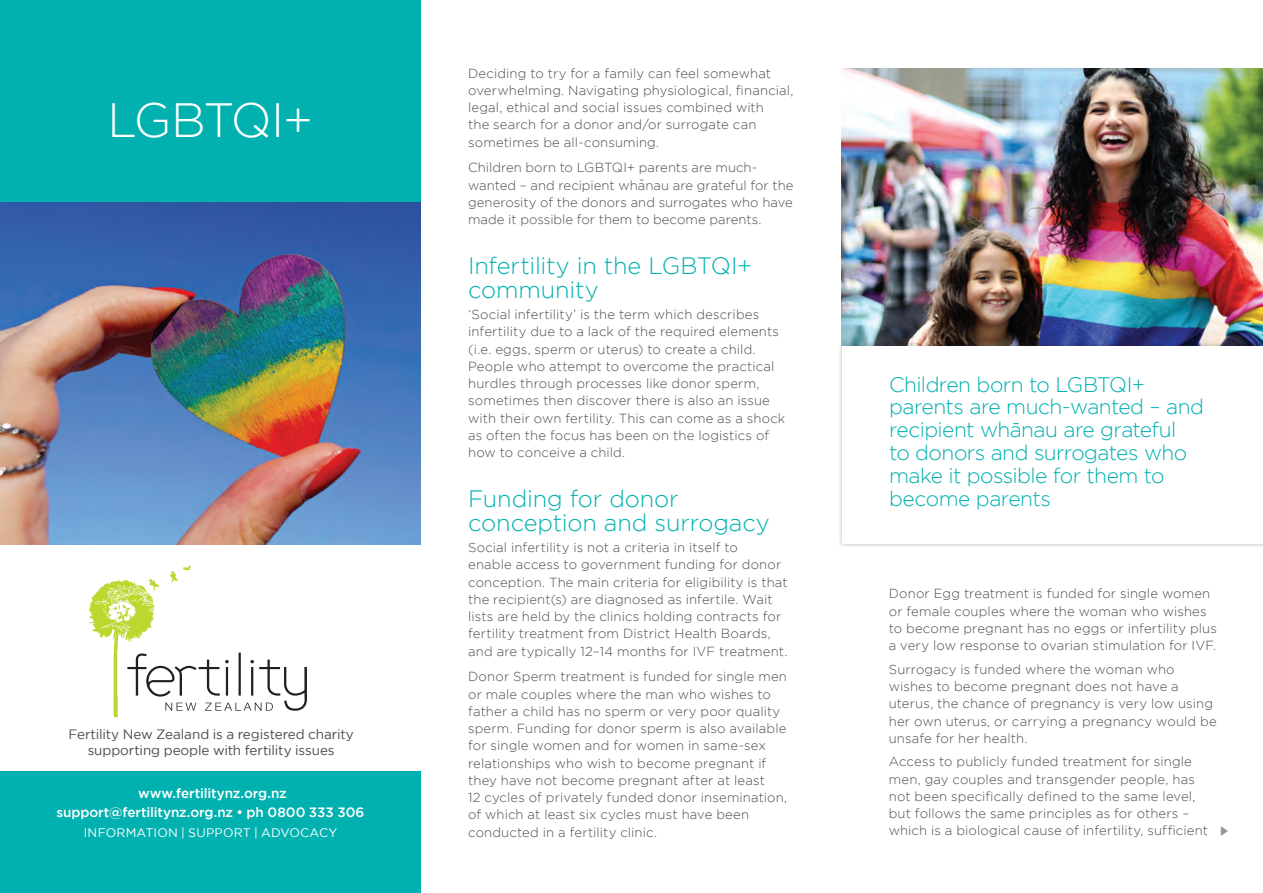
<style>
.page{position:relative;width:1263px;height:893px;background:#fff}
.page>*{position:absolute;margin:0;border:0;box-sizing:border-box;transform-origin:0 0}
.t1{font:300 48px "Gotham";letter-spacing:-.05em;color:#fff}
.t2{font:300 23.7px/24px "Gotham";letter-spacing:-.005em;color:#00b1b0}
.t3{font:300 21px/22.8px "Gotham";letter-spacing:-.025em;color:#00b1b0}
.t4{font:13.5px/15.8px "Gotham";letter-spacing:-.005em;color:#4b4c4d;text-align:center}
.t5{font:500 13.5px/18.3px "Gotham";letter-spacing:-.005em;color:#fff;text-align:center}
.t6{font:300 13.2px/17.2px "Gotham";letter-spacing:.01em;color:#4b4c4d}
.t7{font:12.3px "Gotham";letter-spacing:.015em;color:#fff}
</style>
<div class="page">
<img style="left:0;top:202px;width:421px;height:342px">
<div style="left:0;top:0;width:421px;height:202px;background:#00b1b0"></div>
<div style="left:0;top:772px;width:421px;height:121px;background:#00b1b0"></div>
<img style="left:89px;top:565px;width:102px;height:152px">
<svg style="left:127px;top:653px;width:180px;height:58px"></svg>
<img style="left:842px;top:68px;width:421px;height:274px">
<div style="left:838px;top:342px;width:425px;height:207px;background:#231f20;opacity:.3"></div>
<div style="left:842px;top:347px;width:421px;height:197px;background:#fff"></div>
<h1 class="t1" style="left:107px;top:94px;width:208px">LGBTQI+</h1>
<p class="t4" style="left:68px;top:727px;width:287px">Fertility New Zealand is a registered charity supporting people with fertility issues</p>
<p class="t5" style="left:57px;top:784px;width:309px">www.fertilitynz.org.nz support@fertilitynz.org.nz • ph 0800 333 306</p>
<p class="t7" style="left:84px;top:826px;width:255px">inf ormation | support | advocacy</p>
<p class="t6" style="left:468px;top:64px;width:327px">Deciding to try for a family can feel somewhat overwhelming. Navigating physiological, financial, legal, ethical and social issues combined with<br>the search for a donor and/or surrogate can sometimes be all-consuming.</p>
<p class="t6" style="left:468px;top:159px;width:327px">Children born to LGBTQI+ parents are much&shy;wanted – and recipient wha-nau are grateful for the generosity of the donors and surrogates who have made it possible for them to become parents.</p>
<h2 class="t2" style="left:468px;top:253px;width:286px">Infertility in the LGBTQI+ community</h2>
<p class="t6" style="left:468px;top:306px;width:319px">‘Social infertility’ is the term which describes infertility due to a lack of the required elements (i.e. eggs, sperm or uterus) to create a child.<br>People who attempt to overcome the practical hurdles through processes like donor sperm, sometimes then discover there is also an issue with their own fertility. This can come as a shock as often the focus has been on the logistics of how to conceive a child.</p>
<h2 class="t2" style="left:468px;top:486px;width:303px">Funding for donor conception and surrogacy</h2>
<p class="t6" style="left:468px;top:539px;width:321px">Social infertility is not a criteria in itself to<br>enable access to government funding for donor conception. The main criteria for eligibility is that the recipient(s) are diagnosed as infertile. Wait lists are held by the clinics holding contracts for fertility treatment from District Health Boards, and are typically 12–14 months for IVF treatment.</p>
<p class="t6" style="left:468px;top:668px;width:321px">Donor Sperm treatment is funded for single men or male couples where the man who wishes to father a child has no sperm or very poor quality sperm. Funding for donor sperm is also available for single women and for women in same-sex relationships who wish to become pregnant if they have not become pregnant after at least<br>12 cycles of privately funded donor insemination, of which at least six cycles must have been conducted in a fertility clinic.</p>
<h3 class="t3" style="left:889px;top:373px;width:316px">Children born to LGBTQI+ parents are much-wanted – and recipient wha-nau are grateful<br>to donors and surrogates who make it possible for them to become parents</h3>
<p class="t6" style="left:889px;top:585px;width:330px">Donor Egg treatment is funded for single women or female couples where the woman who wishes to become pregnant has no eggs or infertility plus a very low response to ovarian stimulation for IVF.</p>
<p class="t6" style="left:889px;top:660px;width:329px">Surrogacy is funded where the woman who wishes to become pregnant does not have a uterus, the chance of pregnancy is very low using her own uterus, or carrying a pregnancy would be unsafe for her health.</p>
<p class="t6" style="left:889px;top:753px;width:321px">Access to publicly funded treatment for single men, gay couples and transgender people, has not been specifically defined to the same level, but follows the same principles as for others – which is a biological cause of infertility, sufficient</p>
</div>
